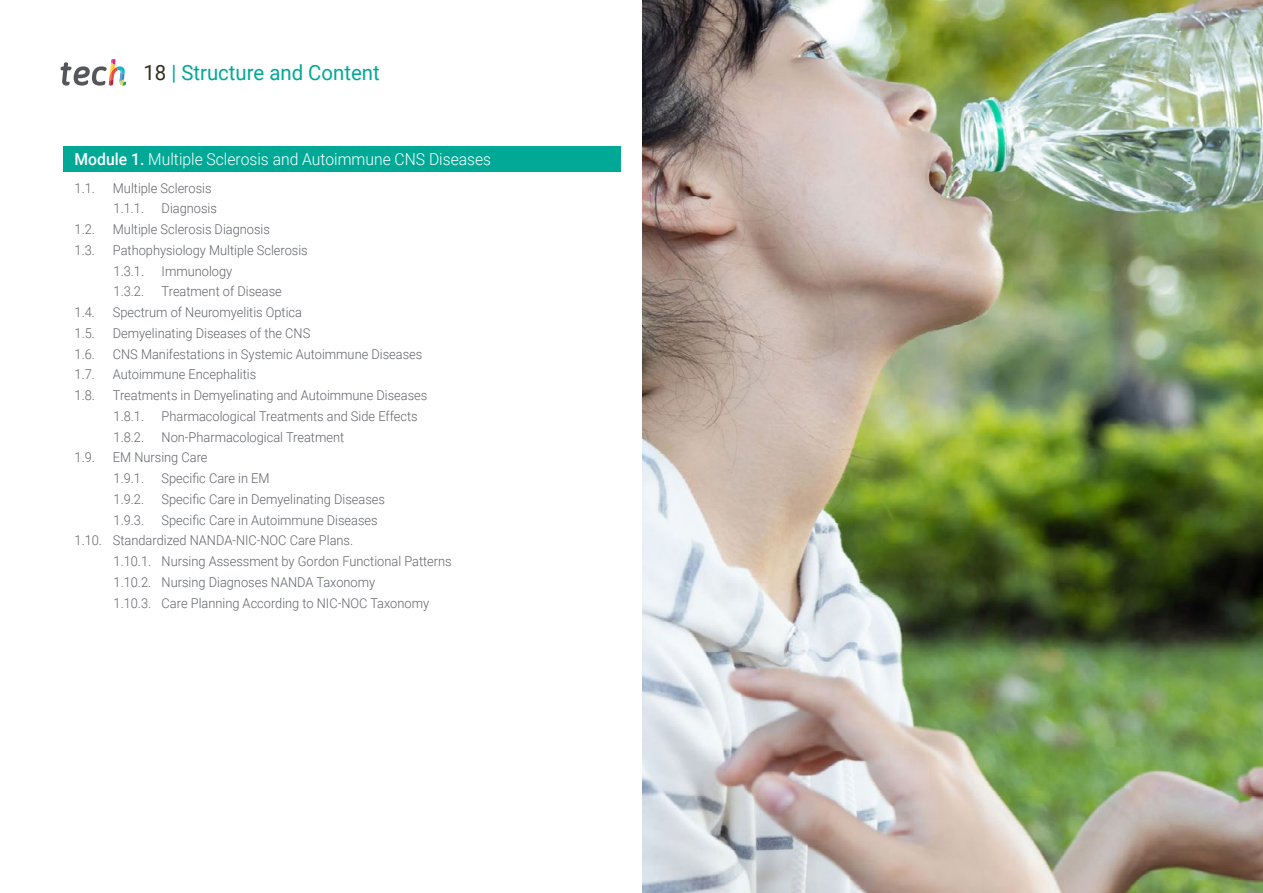
<style>
.page{position:relative;width:1263px;height:893px;background:#fff}
.page>*{position:absolute;margin:0;border:0;box-sizing:border-box;transform-origin:0 0}
.t1{font:21px "Roboto";color:#00a996}
.t2{font:300 16.5px "Roboto";color:#fff;scale:.95 1}
.t3{font:300 13.5px/20.7px "Roboto";color:#61646a;scale:.95 1}
.s1{color:#312e20}
.s2{font-weight:500}
</style>
<div class="page">
<img style="left:642px;top:0;width:621px;height:893px">
<div style="left:64px;top:147px;width:557px;height:25px;background:#00a996"></div>
<svg style="left:61px;top:59px;width:65px;height:27px"></svg>
<h1 class="t1" style="left:144px;top:57px;width:238px"><span class="s1">18</span> | Structure and Content</h1>
<p class="t2" style="left:75px;top:148px;width:440px"><span class="s2">Module 1.</span> Multiple Sclerosis and Autoimmune CNS Diseases</p>
<p class="t3" style="left:75px;top:177px;width:23px">1.1.</p>
<p class="t3" style="left:113px;top:177px;width:105px">Multiple Sclerosis<br>1.1.1.</p>
<p class="t3" style="left:162px;top:198px;width:60px">Diagnosis</p>
<p class="t3" style="left:75px;top:218px;width:23px">1.2.</p>
<p class="t3" style="left:113px;top:218px;width:167px">Multiple Sclerosis Diagnosis</p>
<p class="t3" style="left:75px;top:239px;width:23px">1.3.</p>
<p class="t3" style="left:113px;top:239px;width:207px">Pathophysiology Multiple Sclerosis<br>1.3.1.</p>
<p class="t3" style="left:162px;top:260px;width:76px">Immunology</p>
<p class="t3" style="left:114px;top:281px;width:34px">1.3.2.</p>
<p class="t3" style="left:162px;top:281px;width:128px">Treatment of Disease</p>
<p class="t3" style="left:75px;top:301px;width:23px">1.4.</p>
<p class="t3" style="left:113px;top:301px;width:201px">Spectrum of Neuromyelitis Optica</p>
<p class="t3" style="left:75px;top:322px;width:23px">1.5.</p>
<p class="t3" style="left:113px;top:322px;width:209px">Demyelinating Diseases of the CNS</p>
<p class="t3" style="left:75px;top:343px;width:23px">1.6.</p>
<p class="t3" style="left:113px;top:343px;width:327px">CNS Manifestations in Systemic Autoimmune Diseases</p>
<p class="t3" style="left:75px;top:364px;width:23px">1.7.</p>
<p class="t3" style="left:113px;top:364px;width:152px">Autoimmune Encephalitis</p>
<p class="t3" style="left:75px;top:384px;width:23px">1.8.</p>
<p class="t3" style="left:113px;top:384px;width:332px">Treatments in Demyelinating and Autoimmune Diseases<br>1.8.1.</p>
<p class="t3" style="left:162px;top:405px;width:271px">Pharmacological Treatments and Side Effects</p>
<p class="t3" style="left:114px;top:426px;width:34px">1.8.2.</p>
<p class="t3" style="left:162px;top:426px;width:194px">Non-Pharmacological Treatment</p>
<p class="t3" style="left:75px;top:447px;width:23px">1.9.</p>
<p class="t3" style="left:113px;top:447px;width:101px">EM Nursing Care<br>1.9.1.</p>
<p class="t3" style="left:162px;top:467px;width:115px">Specific Care in EM</p>
<p class="t3" style="left:114px;top:488px;width:34px">1.9.2.</p>
<p class="t3" style="left:162px;top:488px;width:237px">Specific Care in Demyelinating Diseases</p>
<p class="t3" style="left:114px;top:509px;width:34px">1.9.3.</p>
<p class="t3" style="left:75px;top:509px;width:321px;text-indent:87px">Specific Care in Autoimmune Diseases<br>1.10. Standardized NANDA-NIC-NOC Care Plans.</p>
<p class="t3" style="left:114px;top:550px;width:357px">1.10.1. Nursing Assessment by Gordon Functional Patterns<br>1.10.2. Nursing Diagnoses NANDA Taxonomy<br>1.10.3. Care Planning According to NIC-NOC Taxonomy</p>
</div>
